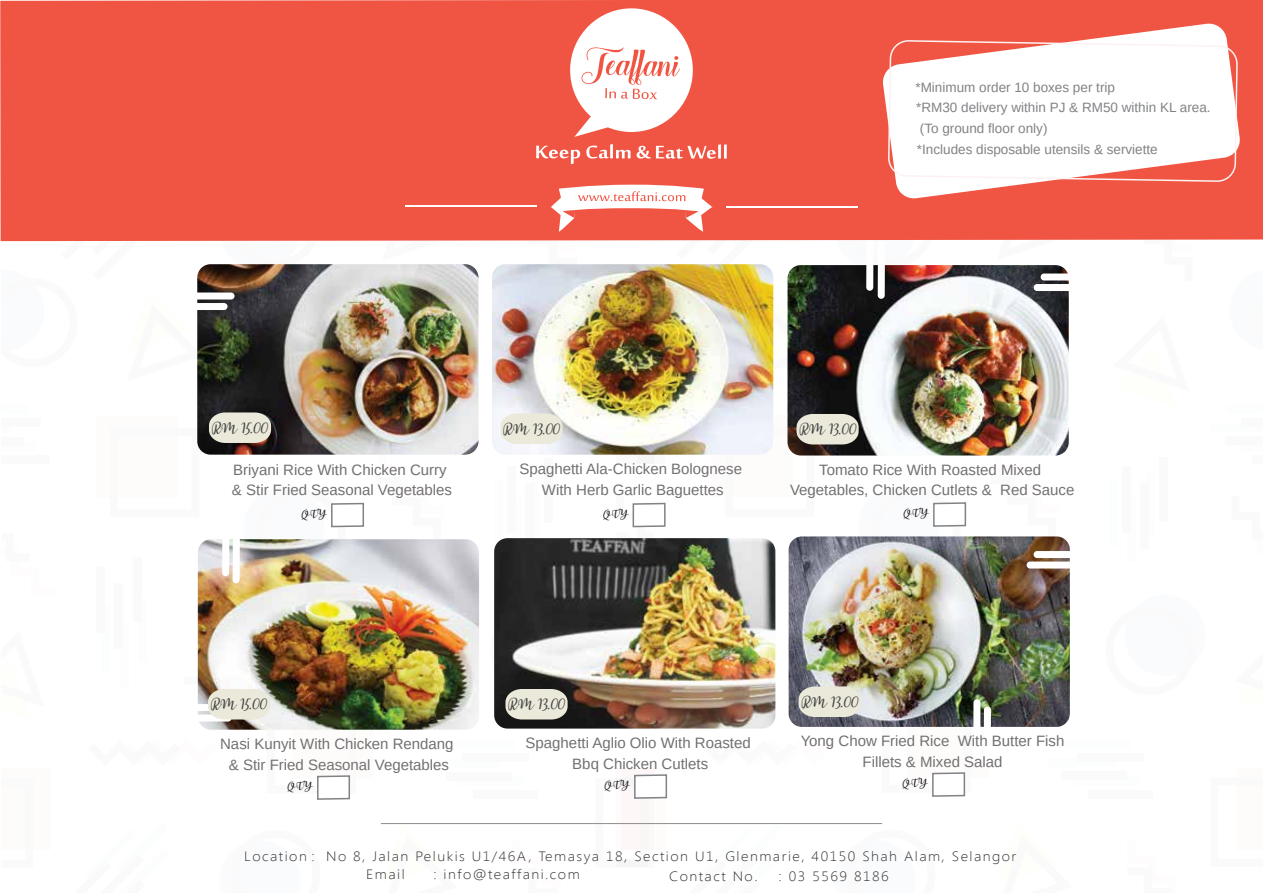
<style>
.page{position:relative;width:1263px;height:893px;background:#fff}
.page>*{position:absolute;margin:0;border:0;box-sizing:border-box;transform-origin:0 0}
.t1{font:15px/20.5px "Arimo";color:#727070;text-align:center}
.t2{font:300 13.5px/17.9px "Segoe UI";letter-spacing:.1em;color:#333;scale:1.09 1}
.t3{font:13.5px/21px "Arimo";color:#808285}
.t4{font:italic 12.6px "Breetty";color:#444242}
.t5{font:italic 10.5px "Breetty";color:#231f20}
</style>
<div class="page">
<div style="left:2px;top:769px;width:49px;height:81px;background:#fefbfb"></div>
<div style="left:462px;top:754px;width:67px;height:8px;background:#fafafa"></div>
<div style="left:446px;top:772px;width:66px;height:8px;background:#fafafa"></div>
<div style="left:473px;top:791px;width:64px;height:8px;background:#fafafa"></div>
<div style="left:96px;top:416px;width:82px;height:82px;background:#fefbfb"></div>
<div style="left:2px;top:419px;width:39px;height:8px;background:#fafafa"></div>
<div style="left:2px;top:437px;width:22px;height:8px;background:#fafafa"></div>
<div style="left:2px;top:456px;width:48px;height:8px;background:#fafafa"></div>
<div style="left:96px;top:566px;width:9px;height:66px;background:#fafafa"></div>
<div style="left:115px;top:583px;width:8px;height:66px;background:#fafafa"></div>
<div style="left:133px;top:557px;width:8px;height:65px;background:#fafafa"></div>
<div style="left:1236px;top:768px;width:27px;height:81px;background:#fefbfb"></div>
<div style="left:1077px;top:753px;width:67px;height:8px;background:#fafafa"></div>
<div style="left:1061px;top:772px;width:66px;height:8px;background:#fafafa"></div>
<div style="left:1088px;top:790px;width:64px;height:8px;background:#fafafa"></div>
<div style="left:1241px;top:418px;width:22px;height:8px;background:#fafafa"></div>
<div style="left:1225px;top:437px;width:38px;height:8px;background:#fafafa"></div>
<div style="left:1252px;top:455px;width:11px;height:8px;background:#fafafa"></div>
<div style="left:1122px;top:466px;width:8px;height:66px;background:#fafafa"></div>
<div style="left:1141px;top:483px;width:8px;height:66px;background:#fafafa"></div>
<div style="left:1159px;top:457px;width:8px;height:65px;background:#fafafa"></div>
<img style="left:197px;top:264px;width:281px;height:191px">
<img style="left:198px;top:539px;width:281px;height:191px">
<div style="left:0;top:0;width:1263px;height:241px;background:#f05543"></div>
<svg style="left:569px;top:8px;width:124px;height:129px"></svg>
<svg style="left:536px;top:146px;width:44px;height:18px"></svg>
<svg style="left:586px;top:144px;width:44px;height:14px"></svg>
<svg style="left:637px;top:144px;width:90px;height:15px"></svg>
<svg style="left:547px;top:184px;width:169px;height:50px"></svg>
<hr style="left:726px;top:206px;width:131px;height:2px;background:#fff">
<hr style="left:406px;top:205px;width:131px;height:2px;background:#fff">
<div style="left:176px;top:293px;width:58px;height:6px;background:#fff;border-radius:3px"></div>
<div style="left:169px;top:303px;width:59px;height:7px;background:#fff;border-radius:3px"></div>
<div style="left:222px;top:518px;width:7px;height:58px;background:#fff;border-radius:4px"></div>
<div style="left:233px;top:525px;width:7px;height:58px;background:#fff;border-radius:4px"></div>
<svg style="left:209px;top:307px;width:75px;height:136px;background:#454740"></svg>
<svg style="left:882px;top:23px;width:359px;height:176px;fill:#f05543"></svg>
<svg style="left:889px;top:41px;width:348px;height:140px"></svg>
<hr style="left:381px;top:823px;width:501px;height:1px;background:#918d8d">
<img style="left:239px;top:502px;width:126px;height:81px">
<img style="left:197px;top:597px;width:242px;height:203px">
<img style="left:492px;top:264px;width:578px;height:561px">
<p class="t3" style="left:915px;top:77px;width:201px">*Minimum order 10 boxes per trip</p>
<p class="t4" style="left:211px;top:421px;width:58px">RM 15.00</p>
<p class="t3" style="left:916px;top:97px;width:296px">*RM30 delivery within PJ &amp; RM50 within KL area. (To ground floor only)<br>*Includes disposable utensils &amp; serviette</p>
<p class="t4" style="left:503px;top:422px;width:58px">RM 13.00</p>
<p class="t4" style="left:799px;top:422px;width:58px">RM 13.00</p>
<p class="t1" style="left:232px;top:460px;width:222px;text-align:left">Briyani Rice With Chicken Curry &amp; Stir Fried Seasonal Vegetables</p>
<p class="t1" style="left:519px;top:459px;width:224px">Spaghetti Ala-Chicken Bolognese<br>With Herb Garlic Baguettes</p>
<p class="t1" style="left:790px;top:459px;width:286px">Tomato Rice With Roasted Mixed<br>Vegetables, Chicken Cutlets &amp; Red Sauce</p>
<p class="t5" style="left:301px;top:508px;width:26px">QTY</p>
<p class="t5" style="left:603px;top:508px;width:26px">QTY</p>
<p class="t5" style="left:903px;top:508px;width:26px">QTY</p>
<p class="t4" style="left:210px;top:697px;width:58px">RM 15.00</p>
<p class="t4" style="left:508px;top:697px;width:58px">RM 13.00</p>
<p class="t4" style="left:801px;top:695px;width:58px">RM 13.00</p>
<p class="t1" style="left:220px;top:734px;width:235px">Nasi Kunyit With Chicken Rendang &amp; Stir Fried Seasonal Vegetables</p>
<p class="t1" style="left:526px;top:733px;width:227px">Spaghetti Aglio Olio With Roasted<br>Bbq Chicken Cutlets</p>
<p class="t1" style="left:801px;top:731px;width:265px">Yong Chow Fried Rice With Butter Fish<br>Fillets &amp; Mixed Salad</p>
<p class="t5" style="left:287px;top:781px;width:26px">QTY</p>
<p class="t5" style="left:604px;top:780px;width:26px">QTY</p>
<p class="t5" style="left:902px;top:778px;width:26px">QTY</p>
<p class="t2" style="left:366px;top:847px;width:598px;text-indent:-122px">Location : No 8, Jalan Pelukis U1/46A, Temasya 18, Section U1, Glenmarie, 40150 Shah Alam, Selangor<br>Email</p>
<p class="t2" style="left:433px;top:865px;width:136px">: info@teaffani.com</p>
<p class="t2" style="left:669px;top:866px;width:83px">Contact No.</p>
<p class="t2" style="left:778px;top:866px;width:103px">: 03 5569 8186</p>
</div>
